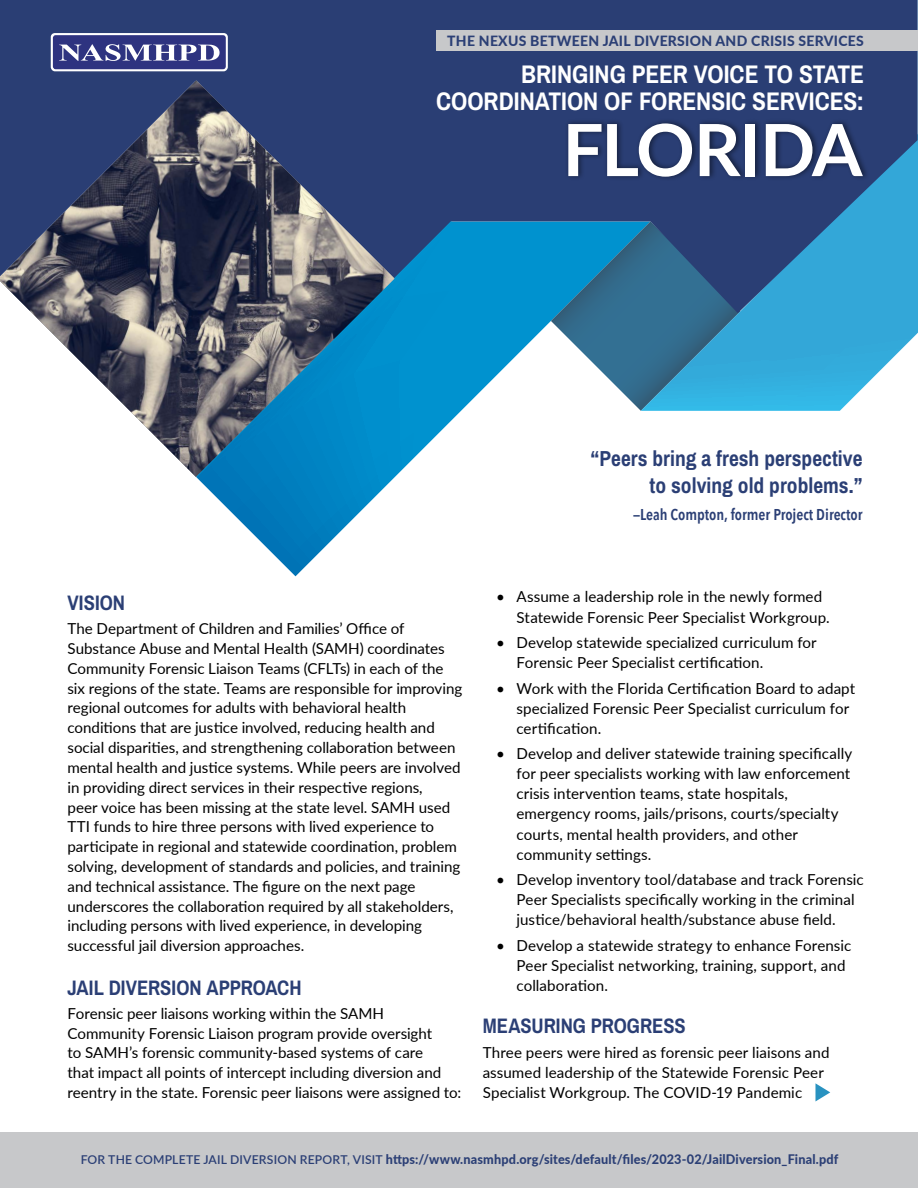
<style>
.page{position:relative;width:918px;height:1188px;background:#fff}
.page>*{position:absolute;margin:0;border:0;box-sizing:border-box;transform-origin:0 0}
.t1{font:700 72px "Lato";letter-spacing:-.025em;color:#fff}
.t2{font:700 25.5px/27.8px "Archivo Narrow";color:#fff;text-align:right}
.t3{font:700 21.75px/27.2px "Archivo Narrow";color:#2b3f75;text-align:right}
.t4{font:700 21px "Archivo Narrow";color:#2b3f75}
.t5{font:600 15.6px "Avenir Next Condensed";color:#2b3f75}
.t6{font:15.15px/19.8px "Lato";color:#000}
.t7{font:800 14.1px "Lato";letter-spacing:.02em;color:#2b3f75}
.t8{font:800 13.2px "Lato";letter-spacing:.01em;color:#2b3f75;scale:.96 1}
.s1{font-weight:600;font-size:12.15px}
</style>
<div class="page">
<svg style="left:196px;top:313px;width:355px;height:263px"></svg>
<svg style="left:551px;top:313px;width:90px;height:98px"></svg>
<svg style="left:641px;top:313px;width:277px;height:98px"></svg>
<svg style="left:0;top:0;width:918px;height:313px;fill:#2a3e74"></svg>
<svg style="left:395px;top:221px;width:56px;height:256px;fill:#0092cf"></svg>
<img style="left:0;top:80px;width:395px;height:397px">
<div style="left:564px;top:118px;width:306px;height:64px;background:#000;opacity:.44"></div>
<div style="left:436px;top:30px;width:482px;height:21px;background:#c7c8ca"></div>
<svg style="left:51px;top:33px;width:177px;height:38px"></svg>
<svg style="left:815px;top:1083px;width:15px;height:18px"></svg>
<div style="left:0;top:1132px;width:918px;height:56px;background:#c7c8ca"></div>
<p class="t7" style="left:447px;top:30px;width:418px">THE NEXUS BETWEEN JAIL DIVERSION AND CRISIS SERVICES</p>
<h2 class="t2" style="left:436px;top:60px;width:429px">BRINGING PEER VOICE TO STATE<br>COORDINATION OF FORENSIC SERVICES:</h2>
<h1 class="t1" style="left:562px;top:97px;width:301px">FLORIDA</h1>
<h3 class="t3" style="left:591px;top:445px;width:273px">“Peers bring a fresh perspective to solving old problems.”</h3>
<p class="t5" style="left:633px;top:501px;width:231px">—Leah Compton, former Project Director</p>
<h3 class="t4" style="left:68px;top:590px;width:59px">VISION</h3>
<p class="t6" style="left:68px;top:618px;width:396px">The Department of Children and Families’ Office of Substance Abuse and Mental Health (SAMH) coordinates Community Forensic Liaison Teams (CFLTs) in each of the six regions of the state. Teams are responsible for improving regional outcomes for adults with behavioral health conditions that are justice involved, reducing health and social disparities, and strengthening collaboration between mental health and justice systems. While peers are involved in providing direct services in their respective regions,<br>peer voice has been missing at the state level. SAMH used TTI funds to hire three persons with lived experience to participate in regional and statewide coordination, problem solving, development of standards and policies, and training and technical assistance. The figure on the next page underscores the collaboration required by all stakeholders, including persons with lived experience, in developing successful jail diversion approaches.</p>
<h3 class="t4" style="left:68px;top:975px;width:236px">JAIL DIVERSION APPROACH</h3>
<p class="t6" style="left:68px;top:1003px;width:395px">Forensic peer liaisons working within the SAMH Community Forensic Liaison program provide oversight<br>to SAMH’s forensic community-based systems of care<br>that impact all points of intercept including diversion and reentry in the state. Forensic peer liaisons were assigned to:</p>
<p class="t6" style="left:517px;top:586px;width:315px;text-indent:-20px">• Assume a leadership role in the newly formed<br>Statewide Forensic Peer Specialist Workgroup.</p>
<p class="t6" style="left:517px;top:632px;width:302px;text-indent:-20px">• Develop statewide specialized curriculum for<br>Forensic Peer Specialist certification.</p>
<p class="t6" style="left:517px;top:677px;width:340px;text-indent:-20px">• Work with the Florida Certification Board to adapt specialized Forensic Peer Specialist curriculum for certification.</p>
<p class="t6" style="left:517px;top:743px;width:337px;text-indent:-20px">• Develop and deliver statewide training specifically for peer specialists working with law enforcement crisis intervention teams, state hospitals, emergency rooms, jails/prisons, courts/specialty courts, mental health providers, and other community settings.</p>
<p class="t6" style="left:517px;top:869px;width:349px;text-indent:-20px">• Develop inventory tool/database and track Forensic<br>Peer Specialists specifically working in the criminal justice/behavioral health/substance abuse field.</p>
<p class="t6" style="left:517px;top:935px;width:336px;text-indent:-20px">• Develop a statewide strategy to enhance Forensic<br>Peer Specialist networking, training, support, and collaboration.</p>
<h3 class="t4" style="left:483px;top:1013px;width:205px">MEASURING PROGRESS</h3>
<p class="t6" style="left:483px;top:1041px;width:348px">Three peers were hired as forensic peer liaisons and assumed leadership of the Statewide Forensic Peer<br>Specialist Workgroup. The COVID-19 Pandemic</p>
<p class="t8" style="left:81px;top:1149px;width:791px"><span class="s1">FOR THE COMPLETE JAIL DIVERSION REPORT, VISIT</span> https://www.nasmhpd.org/sites/default/files/2023-02/JailDiversion_Final.pdf</p>
</div>
